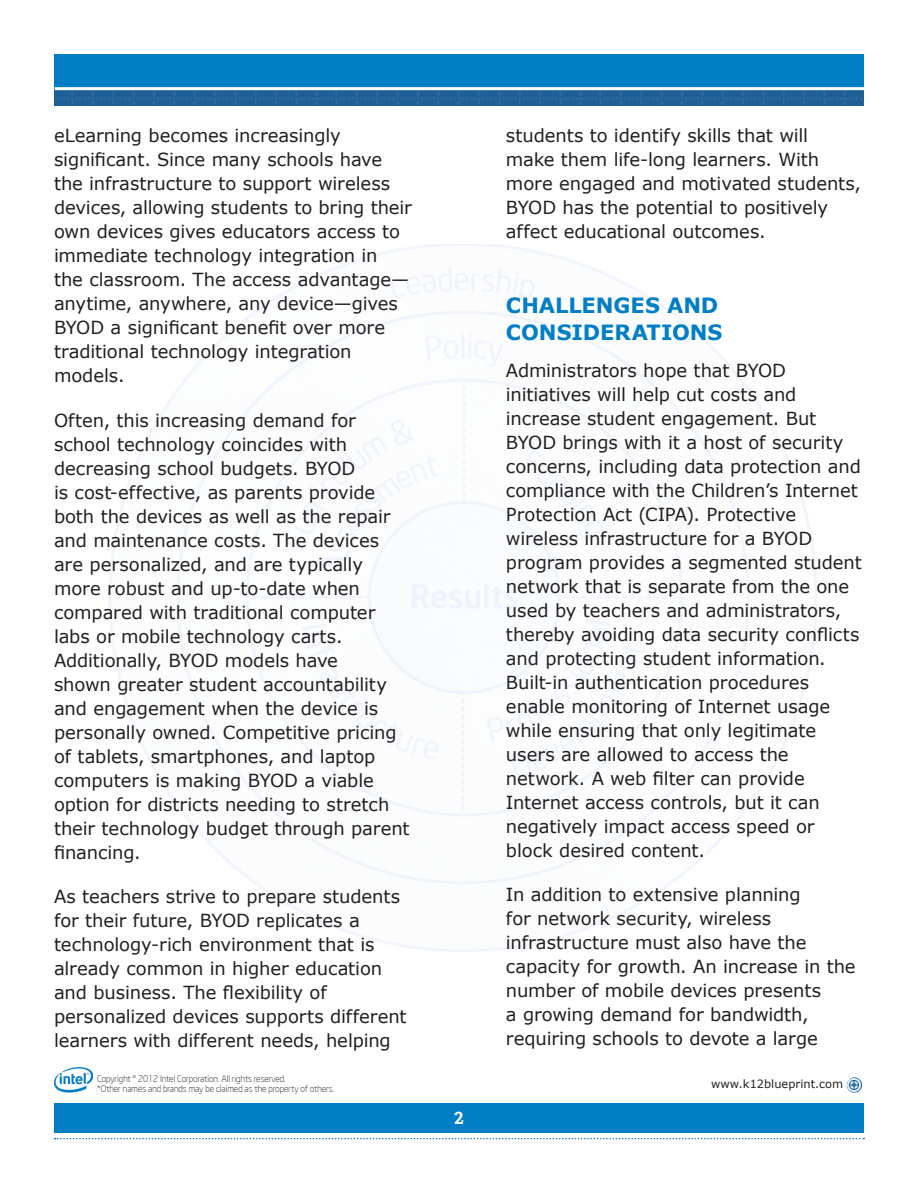
<style>
.page{position:relative;width:918px;height:1188px;background:#fff}
.page>*{position:absolute;margin:0;border:0;box-sizing:border-box;transform-origin:0 0}
._02a-Body_Subhead_Le{font:700 21px/27px "Verdana";color:#007ec5}
._03-Body_Text{font:18px/24px "Verdana";letter-spacing:-.005em;color:#231f20}
.t1{font:700 18px "Kreon";color:#fff}
.t2{font:11.4px "Verdana";color:#231f20}
.t3{font:300 9px/10.8px "Neo Sans Intel";color:#231f20}
</style>
<div class="page">
<img style="left:54px;top:87px;width:810px;height:18px">
<div style="left:54px;top:54px;width:810px;height:33px;background:#007ec5"></div>
<hr style="left:55px;top:87px;width:810px;height:3px;background:#fff">
<img style="left:847px;top:1077px;width:15px;height:16px">
<svg style="left:55px;top:1138px;width:809px;height:1px"></svg>
<div style="left:54px;top:1104px;width:810px;height:29px;background:#007ec5"></div>
<img style="left:54px;top:1067px;width:38px;height:26px">
<p class="_03-Body_Text" style="left:54px;top:124px;width:359px">eLearning becomes increasingly significant. Since many schools have the infrastructure to support wireless devices, allowing students to bring their own devices gives educators access to immediate technology integration in<br>the classroom. The access advantage— anytime, anywhere, any device—gives BYOD a significant benefit over more traditional technology integration models.</p>
<p class="_03-Body_Text" style="left:54px;top:408px;width:357px">Often, this increasing demand for school technology coincides with decreasing school budgets. BYOD<br>is cost-effective, as parents provide both the devices as well as the repair and maintenance costs. The devices are personalized, and are typically more robust and up-to-date when compared with traditional computer labs or mobile technology carts.<br>Additionally, BYOD models have<br>shown greater student accountability and engagement when the device is personally owned. Competitive pricing of tablets, smartphones, and laptop computers is making BYOD a viable option for districts needing to stretch their technology budget through parent financing.</p>
<p class="_03-Body_Text" style="left:54px;top:884px;width:354px">As teachers strive to prepare students for their future, BYOD replicates a technology-rich environment that is already common in higher education and business. The flexibility of personalized devices supports different learners with different needs, helping</p>
<p class="t3" style="left:97px;top:1073px;width:238px">Copyright © 2012 Intel Corporation. All rights reserved.<br>*Other names and brands may be claimed as the property of others.</p>
<p class="t1" style="left:454px;top:1107px;width:11px">2</p>
<p class="_03-Body_Text" style="left:506px;top:124px;width:357px">students to identify skills that will make them life-long learners. With more engaged and motivated students, BYOD has the potential to positively affect educational outcomes.</p>
<p class="_02a-Body_Subhead_Le" style="left:506px;top:291px;width:218px">CHALLENGES AND<br>CONSIDERATIONS</p>
<p class="_03-Body_Text" style="left:506px;top:358px;width:357px">Administrators hope that BYOD initiatives will help cut costs and increase student engagement. But BYOD brings with it a host of security concerns, including data protection and compliance with the Children’s Internet Protection Act (CIPA). Protective wireless infrastructure for a BYOD program provides a segmented student network that is separate from the one used by teachers and administrators, thereby avoiding data security conflicts and protecting student information.<br>Built-in authentication procedures enable monitoring of Internet usage while ensuring that only legitimate users are allowed to access the network. A web filter can provide Internet access controls, but it can negatively impact access speed or block desired content.</p>
<p class="_03-Body_Text" style="left:506px;top:883px;width:351px">In addition to extensive planning<br>for network security, wireless infrastructure must also have the capacity for growth. An increase in the number of mobile devices presents<br>a growing demand for bandwidth, requiring schools to devote a large</p>
<p class="t2" style="left:711px;top:1077px;width:133px">www.k12blueprint.com</p>
</div>
